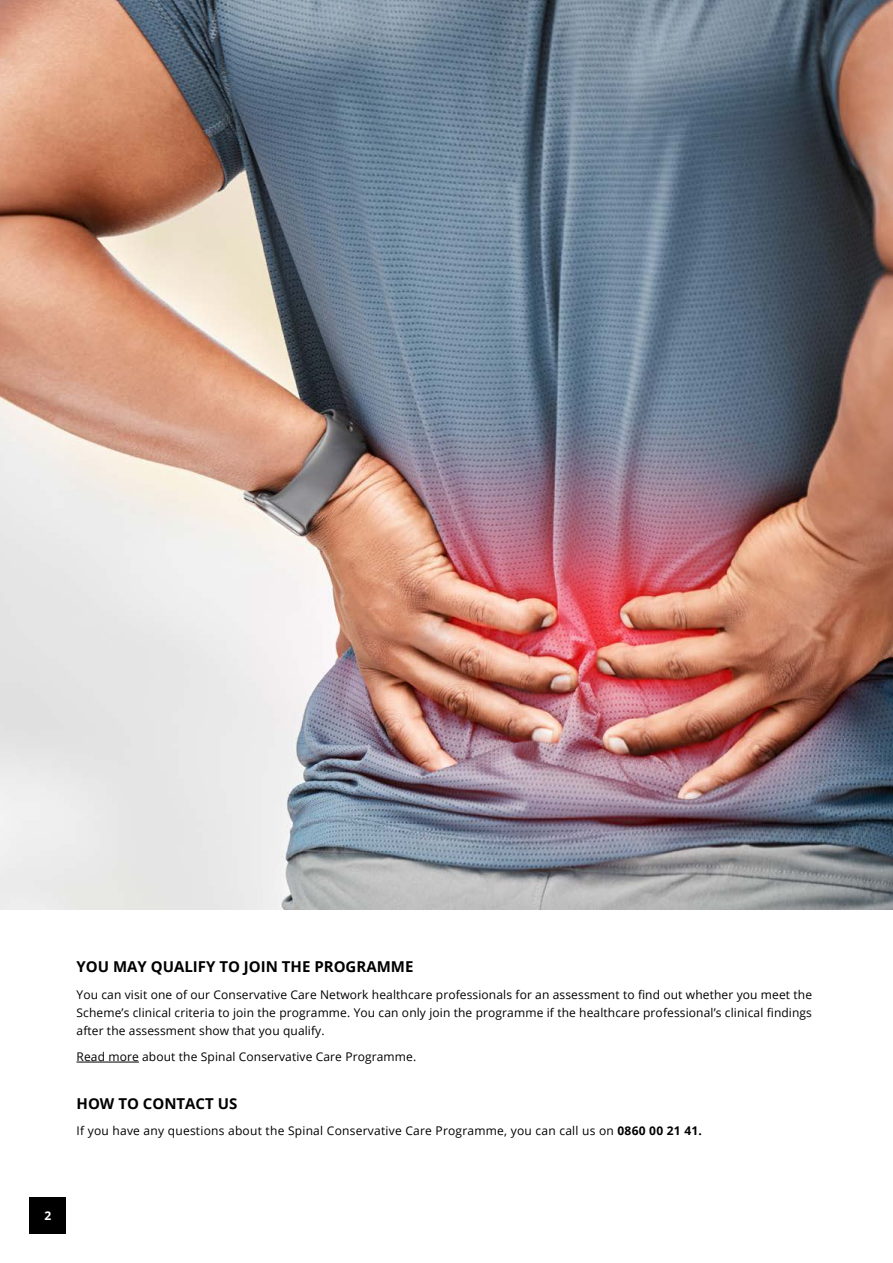
<style>
.page{position:relative;width:893px;height:1263px;background:#fff}
.page>*{position:absolute;margin:0;border:0;box-sizing:border-box;transform-origin:0 0}
.t1{font:700 15px "Open Sans";color:#000}
.t2{font:12px/18px "Open Sans";letter-spacing:.01em;color:#000;text-align:justify}
.t3{font:700 12px "Open Sans";color:#fff}
.s1{font-weight:700}
</style>
<div class="page">
<img style="left:0;top:0;width:893px;height:909px">
<hr style="left:77px;top:1062px;width:62px;height:1px;background:#000">
<div style="left:30px;top:1197px;width:36px;height:36px;background:#000"></div>
<p class="t1" style="left:77px;top:956px;width:338px">YOU MAY QUALIFY TO JOIN THE PROGRAMME</p>
<p class="t2" style="left:77px;top:985px;width:737px">You can visit one of our Conservative Care Network healthcare professionals for an assessment to find out whether you meet the Scheme’s clinical criteria to join the programme. You can only join the programme if the healthcare professional’s clinical findings after the assessment show that you qualify.</p>
<p class="t2" style="left:77px;top:1047px;width:341px">Read more about the Spinal Conservative Care Programme.</p>
<p class="t1" style="left:77px;top:1093px;width:162px">HOW TO CONTACT US</p>
<p class="t2" style="left:77px;top:1122px;width:627px">If you have any questions about the Spinal Conservative Care Programme, you can call us on <span class="s1">0860 00 21 41.</span></p>
<p class="t3" style="left:44px;top:1207px;width:8px">2</p>
</div>
